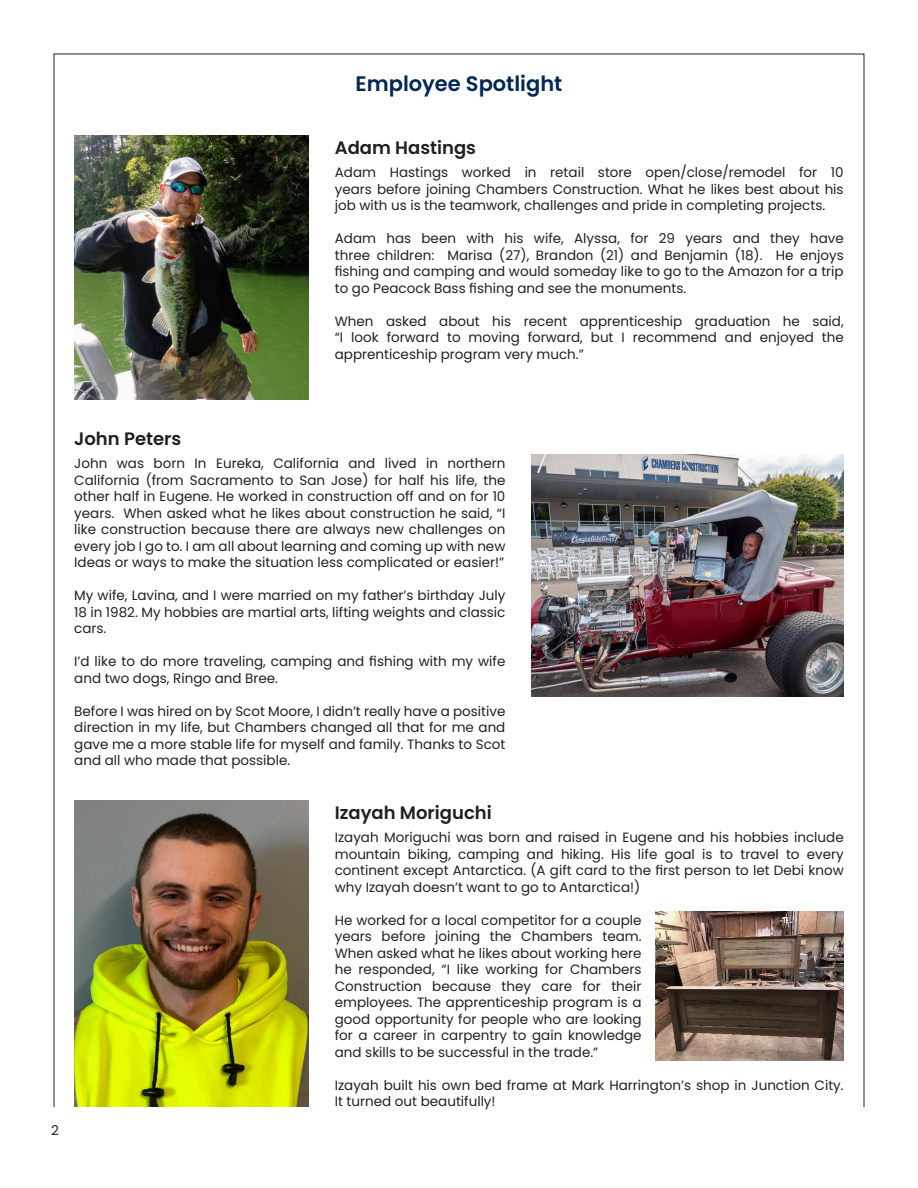
<style>
.page{position:relative;width:918px;height:1188px;background:#fff}
.page>*{position:absolute;margin:0;border:0;box-sizing:border-box;transform-origin:0 0}
.t1{font:600 21px "Poppins";color:#002855}
.t2{font:600 18px "Poppins";color:#231f20}
.t3{font:13.5px/16.5px "Poppins";color:#231f20;text-align:justify}
</style>
<div class="page">
<img style="left:74px;top:135px;width:235px;height:265px">
<img style="left:531px;top:454px;width:313px;height:242px">
<img style="left:655px;top:912px;width:189px;height:148px">
<img style="left:74px;top:800px;width:235px;height:307px">
<p class="t1" style="left:356px;top:72px;width:208px">Employee Spotlight</p>
<p class="t2" style="left:335px;top:137px;width:143px">Adam Hastings</p>
<p class="t3" style="left:335px;top:164px;width:510px">Adam Hastings worked in retail store open/close/remodel for 10 years before joining Chambers Construction. What he likes best about his job with us is the teamwork, challenges and pride in completing projects.</p>
<p class="t3" style="left:335px;top:230px;width:510px">Adam has been with his wife, Alyssa, for 29 years and they have three children: Marisa (27), Brandon (21) and Benjamin (18). He enjoys fishing and camping and would someday like to go to the Amazon for a trip to go Peacock Bass fishing and see the monuments.</p>
<p class="t3" style="left:335px;top:313px;width:510px">When asked about his recent apprenticeship graduation he said, “I look forward to moving forward, but I recommend and enjoyed the apprenticeship program very much.”</p>
<p class="t3" style="left:51px;top:1122px;width:9px">2</p>
<p class="t2" style="left:74px;top:428px;width:109px">John Peters</p>
<p class="t3" style="left:74px;top:455px;width:433px">John was born In Eureka, California and lived in northern California (from Sacramento to San Jose) for half his life, the other half in Eugene. He worked in construction off and on for 10 years. When asked what he likes about construction he said, “I like construction because there are always new challenges on every job I go to. I am all about learning and coming up with new Ideas or ways to make the situation less complicated or easier!”</p>
<p class="t3" style="left:74px;top:587px;width:433px">My wife, Lavina, and I were married on my father’s birthday July 18 in 1982. My hobbies are martial arts, lifting weights and classic cars.</p>
<p class="t3" style="left:74px;top:653px;width:433px">I’d like to do more traveling, camping and fishing with my wife and two dogs, Ringo and Bree.</p>
<p class="t3" style="left:74px;top:703px;width:433px">Before I was hired on by Scot Moore, I didn’t really have a positive direction in my life, but Chambers changed all that for me and gave me a more stable life for myself and family. Thanks to Scot and all who made that possible.</p>
<p class="t2" style="left:335px;top:802px;width:158px">Izayah Moriguchi</p>
<p class="t3" style="left:335px;top:829px;width:510px">Izayah Moriguchi was born and raised in Eugene and his hobbies include mountain biking, camping and hiking. His life goal is to travel to every continent except Antarctica. (A gift card to the first person to let Debi know why Izayah doesn’t want to go to Antarctica!)</p>
<p class="t3" style="left:335px;top:912px;width:308px">He worked for a local competitor for a couple years before joining the Chambers team.<br>When asked what he likes about working here he responded, “I like working for Chambers Construction because they care for their employees. The apprenticeship program is a good opportunity for people who are looking for a career in carpentry to gain knowledge and skills to be successful in the trade.”</p>
<p class="t3" style="left:335px;top:1077px;width:510px">Izayah built his own bed frame at Mark Harrington’s shop in Junction City.<br>It turned out beautifully!</p>
</div>
